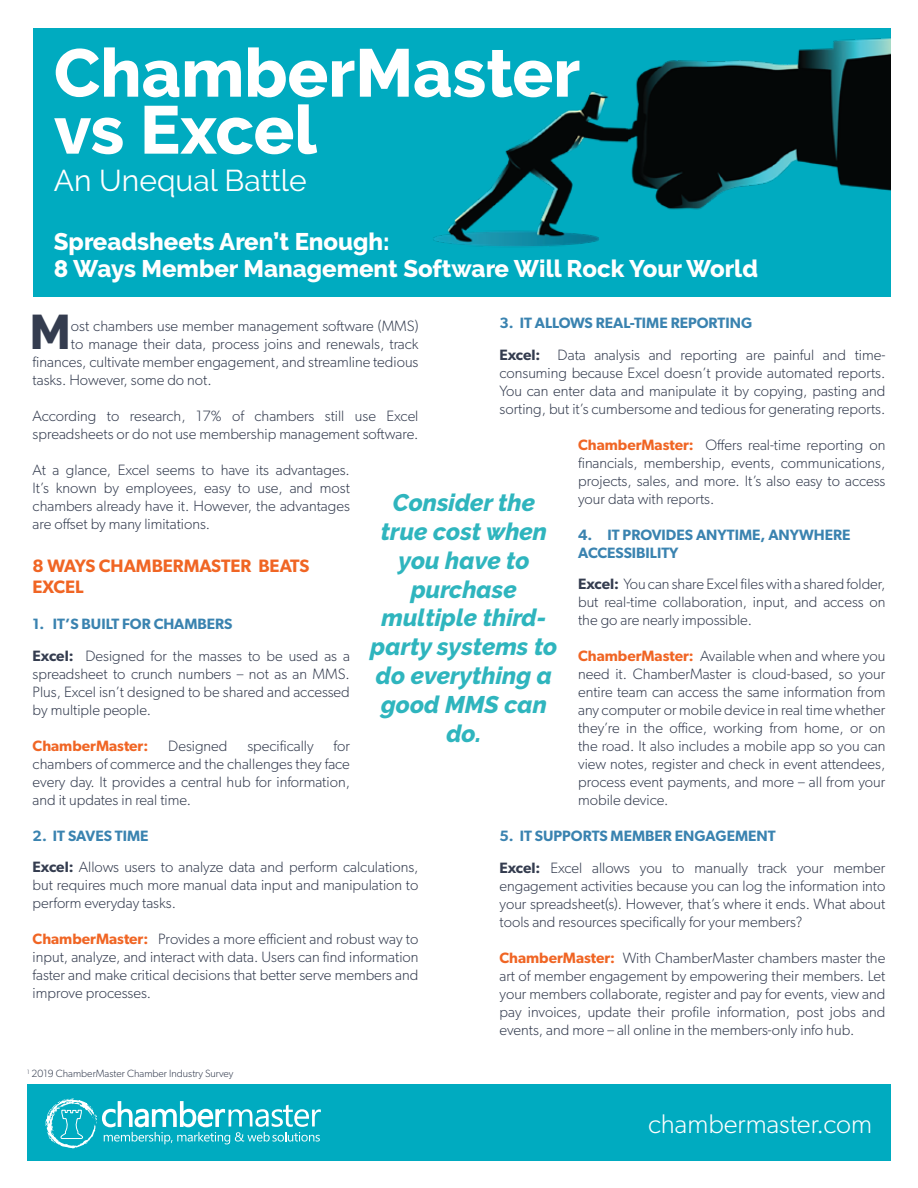
<style>
.page{position:relative;width:918px;height:1188px;background:#fff}
.page>*{position:absolute;margin:0;border:0;box-sizing:border-box;transform-origin:0 0}
.t1{font:800 67.5px/57px "Raleway";color:#fff}
.t2{font:800 48.45px "Raleway";color:#343c4f}
.t3{font:30px "Raleway";color:#fff}
.t4{font:300 27px "Gibson";color:#fff}
.t5{font:italic 800 24px/28.8px "Raleway";color:#2fb5be;text-align:center}
.t6{font:800 24px/27px "Raleway";color:#fff}
.t7{font:600 18px/21.6px "Gibson";color:#f06524}
.t8{font:300 15px/18px "Gibson";color:#343c4f;text-align:justify}
.t9{font:600 15px/18px "Gibson";color:#3a83b0}
.t10{font:600 15px "Gibson";color:#f06524}
.t11{font:300 10.5px "Gibson";color:#343c4f}
.s1{font-weight:600;color:#3a83b0}
.s2{font-weight:600}
.s3{font-weight:600;color:#f06524}
</style>
<div class="page">
<div style="left:27px;top:1085px;width:864px;height:76px;background:#00abc0"></div>
<svg style="left:45px;top:1098px;width:276px;height:51px"></svg>
<div style="left:33px;top:29px;width:858px;height:268px;background:#00abc0"></div>
<img style="left:433px;top:37px;width:458px;height:210px">
<h1 class="t1" style="left:54px;top:45px;width:528px">ChamberMaster vs Excel</h1>
<h3 class="t3" style="left:54px;top:163px;width:254px">An Unequal Battle</h3>
<h3 class="t6" style="left:54px;top:228px;width:706px">Spreadsheets Aren’t Enough:<br>8 Ways Member Management Software Will Rock Your World</h3>
<h2 class="t2" style="left:29px;top:304px;width:43px">M</h2>
<p class="t8" style="left:71px;top:316px;width:349px">ost chambers use member management software (MMS)</p>
<p class="t8" style="left:500px;top:307px;width:387px;line-height:31.5px"><span class="s1">3. IT ALLOWS REAL-TIME REPORTING<br></span><span class="s2">Excel:</span> Data analysis and reporting are painful and time-</p>
<p class="t8" style="left:500px;top:363px;width:387px">consuming because Excel doesn’t provide automated reports.<br>You can enter data and manipulate it by copying, pasting and sorting, but it’s cumbersome and tedious for generating reports.</p>
<p class="t8" style="left:578px;top:435px;width:309px"><span class="s3">ChamberMaster:</span> Offers real-time reporting on financials, membership, events, communications, projects, sales, and more. It’s also easy to access your data with reports.</p>
<p class="t9" style="left:578px;top:525px;width:274px">4. IT PROVIDES ANYTIME, ANYWHERE<br>ACCESSIBILITY</p>
<p class="t8" style="left:578px;top:575px;width:309px"><span class="s2">Excel:</span> You can share Excel files with a shared folder, but real-time collaboration, input, and access on the go are nearly impossible.</p>
<p class="t8" style="left:578px;top:647px;width:309px"><span class="s3">ChamberMaster:</span> Available when and where you need it. ChamberMaster is cloud-based, so your entire team can access the same information from any computer or mobile device in real time whether they’re in the office, working from home, or on the road. It also includes a mobile app so you can view notes, register and check in event attendees, process event payments, and more – all from your mobile device.</p>
<p class="t8" style="left:500px;top:820px;width:387px;line-height:31.5px"><span class="s1">5. IT SUPPORTS MEMBER ENGAGEMENT<br></span><span class="s2">Excel:</span> Excel allows you to manually track your member</p>
<p class="t8" style="left:500px;top:876px;width:387px">engagement activities because you can log the information into your spreadsheet(s). However, that’s where it ends. What about tools and resources specifically for your members?</p>
<p class="t8" style="left:500px;top:948px;width:387px"><span class="s3">ChamberMaster:</span> With ChamberMaster chambers master the art of member engagement by empowering their members. Let your members collaborate, register and pay for events, view and pay invoices, update their profile information, post jobs and events, and more – all online in the members-only info hub.</p>
<p class="t8" style="left:71px;top:334px;width:349px">to manage their data, process joins and renewals, track</p>
<p class="t8" style="left:33px;top:352px;width:387px">finances, cultivate member engagement, and streamline tedious</p>
<p class="t8" style="left:33px;top:370px;width:181px">tasks. However, some do not.</p>
<p class="t8" style="left:33px;top:406px;width:387px">According to research, 17% of chambers still use Excel spreadsheets or do not use membership management software.</p>
<p class="t8" style="left:33px;top:460px;width:319px">At a glance, Excel seems to have its advantages.<br>It’s known by employees, easy to use, and most chambers already have it. However, the advantages are offset by many limitations.</p>
<p class="t7" style="left:33px;top:554px;width:278px">8 WAYS CHAMBERMASTER BEATS<br>EXCEL</p>
<p class="t8" style="left:33px;top:608px;width:319px;line-height:31.5px"><span class="s1">1. IT’S BUILT FOR CHAMBERS<br></span><span class="s2">Excel:</span> Designed for the masses to be used as a</p>
<p class="t8" style="left:33px;top:665px;width:319px">spreadsheet to crunch numbers – not as an MMS.<br>Plus, Excel isn’t designed to be shared and accessed by multiple people.</p>
<p class="t10" style="left:33px;top:737px;width:117px">ChamberMaster:</p>
<p class="t8" style="left:168px;top:737px;width:61px">Designed</p>
<p class="t8" style="left:247px;top:737px;width:68px">specifically</p>
<h3 class="t5" style="left:371px;top:488px;width:188px">Consider the true cost when you have to purchase multiple third&shy;party systems to do everything a good MMS can do.</h3>
<p class="t8" style="left:33px;top:737px;width:319px;text-indent:301px">for chambers of commerce and the challenges they face every day. It provides a central hub for information, and it updates in real time.</p>
<p class="t8" style="left:33px;top:820px;width:387px;line-height:31.5px"><span class="s1">2. IT SAVES TIME<br></span><span class="s2">Excel:</span> Allows users to analyze data and perform calculations,</p>
<p class="t8" style="left:33px;top:876px;width:387px">but requires much more manual data input and manipulation to perform everyday tasks.</p>
<p class="t8" style="left:33px;top:930px;width:387px"><span class="s3">ChamberMaster:</span> Provides a more efficient and robust way to input, analyze, and interact with data. Users can find information faster and make critical decisions that better serve members and improve processes.</p>
<p class="t11" style="left:27px;top:1067px;width:208px"><sup>1</sup> 2019 ChamberMaster Chamber Industry Survey</p>
<h3 class="t4" style="left:648px;top:1107px;width:226px">chambermaster.com</h3>
</div>
